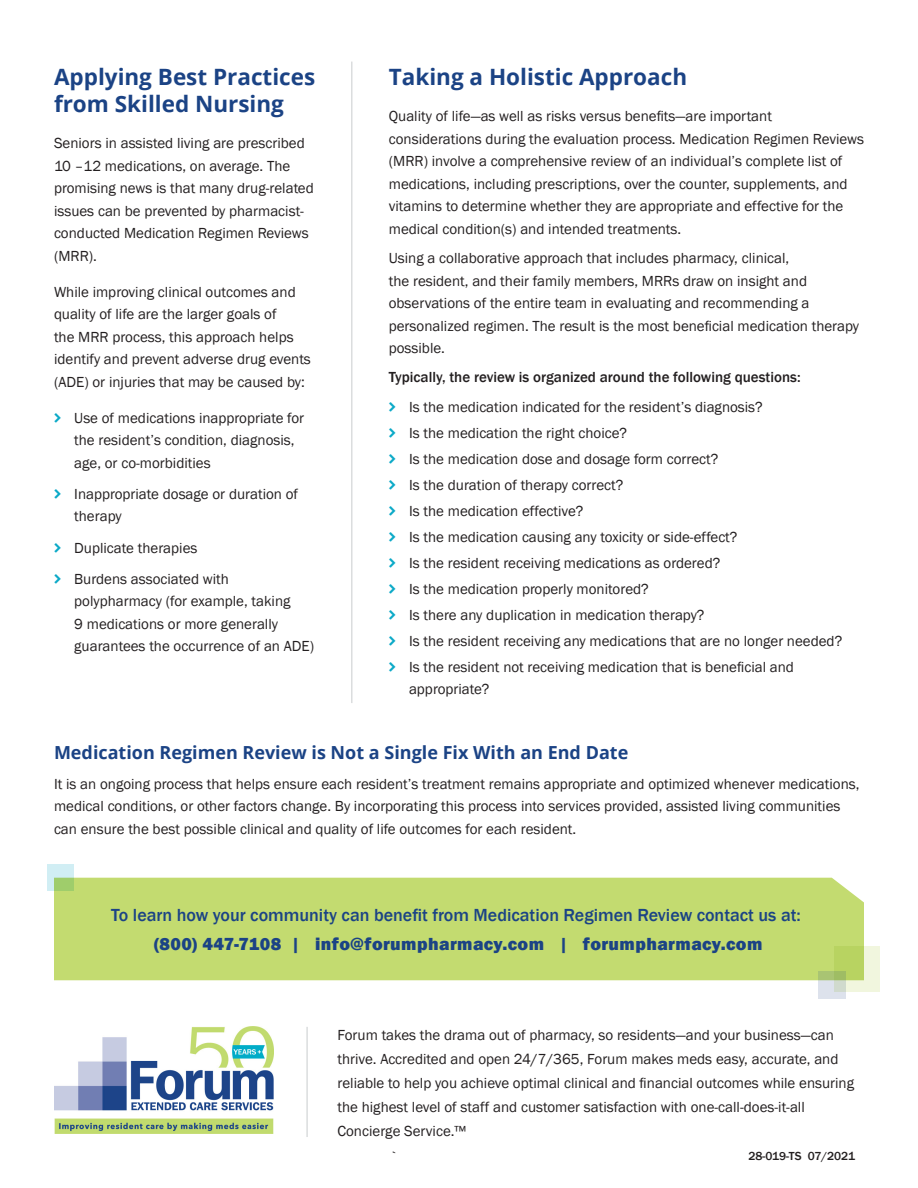
<style>
.page{position:relative;width:918px;height:1188px;background:#fff}
.page>*{position:absolute;margin:0;border:0;box-sizing:border-box;transform-origin:0 0}
.Heading{font:700 22.5px/27px "Open Sans";color:#1b4385}
.Regular{font:500 18px "Franklin Gothic";color:#1b4385}
.Regular-2{font:800 18px "Franklin Gothic";letter-spacing:.02em;color:#1b4385}
.Heading-2{font:700 18px "Open Sans";color:#1b4385}
.Regular-3{font:15px/22.5px "Franklin Gothic";color:#231f20}
.Regular-4{font:500 15px "Franklin Gothic";color:#231f20}
.Regular-5{font:500 12px "Franklin Gothic";color:#231f20}
</style>
<div class="page">
<hr style="left:306px;top:1027px;width:2px;height:110px;background:#dbddde">
<hr style="left:351px;top:62px;width:1px;height:641px;background:#dbddde">
<div style="left:54px;top:878px;width:810px;height:102px;background:#c3db70"></div>
<img style="left:54px;top:1027px;width:220px;height:107px">
<svg style="left:818px;top:971px;width:27px;height:28px"></svg>
<svg style="left:835px;top:947px;width:45px;height:45px;background:#d2e2a1"></svg>
<svg style="left:48px;top:864px;width:26px;height:27px"></svg>
<p class="Heading" style="left:54px;top:63px;width:263px">Applying Best Practices from Skilled Nursing</p>
<p class="Regular-3" style="left:54px;top:132px;width:261px">Seniors in assisted living are prescribed 10 –12 medications, on average. The promising news is that many drug-related issues can be prevented by pharmacist&shy;conducted Medication Regimen Reviews (MRR).</p>
<p class="Regular-3" style="left:54px;top:281px;width:258px">While improving clinical outcomes and quality of life are the larger goals of<br>the MRR process, this approach helps identify and prevent adverse drug events (ADE) or injuries that may be caused by:</p>
<p class="Regular-3" style="left:74px;top:407px;width:231px">Use of medications inappropriate for the resident’s condition, diagnosis, age, or co-morbidities</p>
<p class="Regular-3" style="left:74px;top:483px;width:225px">Inappropriate dosage or duration of therapy</p>
<p class="Regular-3" style="left:74px;top:537px;width:125px">Duplicate therapies</p>
<p class="Regular-3" style="left:74px;top:568px;width:241px">Burdens associated with polypharmacy (for example, taking<br>9 medications or more generally guarantees the occurrence of an ADE)</p>
<p class="Heading" style="left:389px;top:63px;width:300px">Taking a Holistic Approach</p>
<p class="Regular-3" style="left:389px;top:105px;width:477px">Quality of life—as well as risks versus benefits—are important considerations during the evaluation process. Medication Regimen Reviews (MRR) involve a comprehensive review of an individual’s complete list of medications, including prescriptions, over the counter, supplements, and vitamins to determine whether they are appropriate and effective for the medical condition(s) and intended treatments.</p>
<p class="Regular-3" style="left:389px;top:247px;width:472px">Using a collaborative approach that includes pharmacy, clinical,<br>the resident, and their family members, MRRs draw on insight and observations of the entire team in evaluating and recommending a personalized regimen. The result is the most beneficial medication therapy possible.</p>
<p class="Regular-4" style="left:389px;top:368px;width:413px">Typically, the review is organized around the following questions:</p>
<p class="Regular-3" style="left:409px;top:396px;width:355px">Is the medication indicated for the resident’s diagnosis?</p>
<p class="Regular-3" style="left:409px;top:422px;width:220px">Is the medication the right choice?</p>
<p class="Regular-3" style="left:409px;top:448px;width:311px">Is the medication dose and dosage form correct?</p>
<p class="Regular-3" style="left:409px;top:474px;width:216px">Is the duration of therapy correct?</p>
<p class="Regular-3" style="left:409px;top:500px;width:176px">Is the medication effective?</p>
<p class="Regular-3" style="left:409px;top:526px;width:330px">Is the medication causing any toxicity or side-effect?</p>
<p class="Regular-3" style="left:409px;top:552px;width:313px">Is the resident receiving medications as ordered?</p>
<p class="Regular-3" style="left:409px;top:578px;width:241px">Is the medication properly monitored?</p>
<p class="Regular-3" style="left:409px;top:604px;width:297px">Is there any duplication in medication therapy?</p>
<p class="Regular-3" style="left:409px;top:630px;width:435px">Is the resident receiving any medications that are no longer needed?</p>
<p class="Regular-3" style="left:409px;top:656px;width:386px">Is the resident not receiving medication that is beneficial and appropriate?</p>
<p class="Heading-2" style="left:54px;top:740px;width:576px">Medication Regimen Review is Not a Single Fix With an End Date</p>
<p class="Regular-3" style="left:54px;top:773px;width:807px">It is an ongoing process that helps ensure each resident’s treatment remains appropriate and optimized whenever medications, medical conditions, or other factors change. By incorporating this process into services provided, assisted living communities can ensure the best possible clinical and quality of life outcomes for each resident.</p>
<p class="Regular" style="left:111px;top:904px;width:691px">To learn how your community can benefit from Medication Regimen Review contact us at:</p>
<p class="Regular-2" style="left:154px;top:932px;width:610px">(800) 447-7108 | info@forumpharmacy.com | forumpharmacy.com</p>
<p class="Regular-3" style="left:338px;top:1023px;width:518px;line-height:24px">Forum takes the drama out of pharmacy, so residents—and your business—can thrive. Accredited and open 24/7/365, Forum makes meds easy, accurate, and reliable to help you achieve optimal clinical and financial outcomes while ensuring the highest level of staff and customer satisfaction with one-call-does-it-all Concierge Service.™</p>
<p class="Regular-5" style="left:392px;top:1148px;width:7px">`</p>
<p class="Regular-5" style="left:748px;top:1148px;width:108px">28-019-TS 07/2021</p>
</div>
